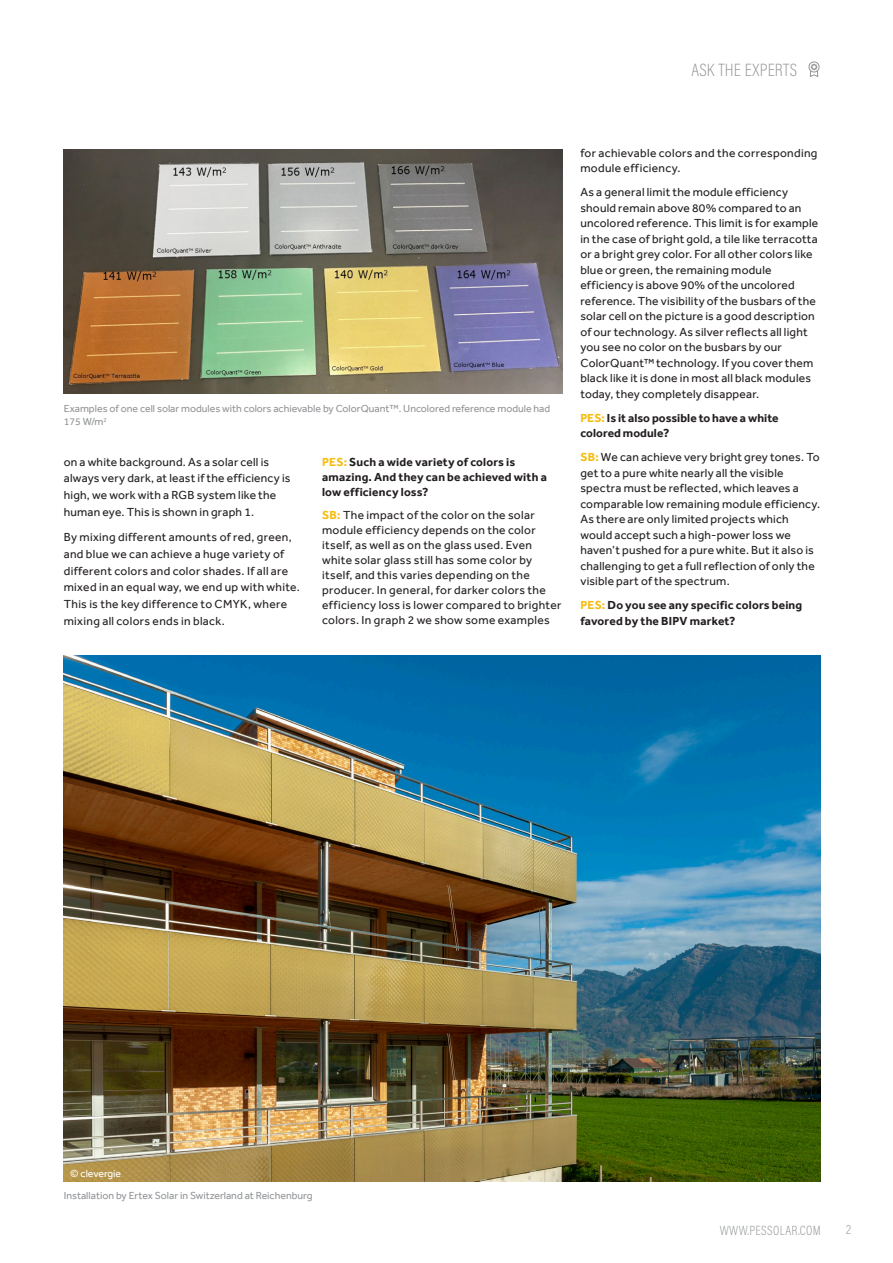
<style>
.page{position:relative;width:893px;height:1263px;background:#fff}
.page>*{position:absolute;margin:0;border:0;box-sizing:border-box;transform-origin:0 0}
.Page_head_2015{font:200 18px "Acumin Pro Cond";letter-spacing:.02em;color:#939598}
.t1{font:200 13.5px "Acumin Pro Cond";letter-spacing:.025em;color:#939598}
.Body_Copy_2015{font:12px/15.5px "Effra";letter-spacing:.02em;color:#231f20}
.Body_Copy_2015-2{font:700 12px/15px "Effra";letter-spacing:.015em;color:#231f20}
.CAPTIONS{font:10.5px/13.5px "Effra";color:#939598}
.CAPTIONS-2{font:10.5px "Effra";color:#fff}
.s1{color:#f6bc0f}
.s2{font-weight:700;color:#f6bc0f}
</style>
<div class="page">
<div style="left:809px;top:62px;width:10px;height:10px;border:1px solid #939598;border-radius:50%"></div>
<svg style="left:809px;top:63px;width:10px;height:14px"></svg>
<img style="left:64px;top:149px;width:498px;height:245px">
<img style="left:64px;top:656px;width:757px;height:525px">
<p class="Page_head_2015" style="left:691px;top:58px;width:107px">ASK THE EXPERTS</p>
<p class="CAPTIONS" style="left:64px;top:401px;width:488px">Examples of one cell solar modules with colors achievable by ColorQuant™. Uncolored reference module had<br>175 W/m<sup>2</sup></p>
<p class="Body_Copy_2015" style="left:64px;top:453px;width:228px;line-height:16.8px">on a white background. As a solar cell is always very dark, at least if the efficiency is high, we work with a RGB system like the human eye. This is shown in graph 1.</p>
<p class="Body_Copy_2015" style="left:64px;top:529px;width:238px;line-height:16.8px">By mixing different amounts of red, green, and blue we can achieve a huge variety of different colors and color shades. If all are mixed in an equal way, we end up with white.<br>This is the key difference to CMYK, where mixing all colors ends in black.</p>
<p class="Body_Copy_2015-2" style="left:322px;top:454px;width:226px"><span class="s1">PES:</span> Such a wide variety of colors is amazing. And they can be achieved with a low efficiency loss?</p>
<p class="Body_Copy_2015" style="left:322px;top:508px;width:241px;line-height:15px"><span class="s2">SB:</span> The impact of the color on the solar module efficiency depends on the color itself, as well as on the glass used. Even white solar glass still has some color by itself, and this varies depending on the producer. In general, for darker colors the efficiency loss is lower compared to brighter colors. In graph 2 we show some examples</p>
<p class="Body_Copy_2015" style="left:580px;top:145px;width:239px">for achievable colors and the corresponding module efficiency.</p>
<p class="Body_Copy_2015" style="left:580px;top:184px;width:239px">As a general limit the module efficiency should remain above 80% compared to an uncolored reference. This limit is for example in the case of bright gold, a tile like terracotta or a bright grey color. For all other colors like blue or green, the remaining module efficiency is above 90% of the uncolored reference. The visibility of the busbars of the solar cell on the picture is a good description of our technology. As silver reflects all light you see no color on the busbars by our ColorQuant™ technology. If you cover them black like it is done in most all black modules today, they completely disappear.</p>
<p class="Body_Copy_2015-2" style="left:580px;top:410px;width:200px;line-height:15.5px"><span class="s1">PES:</span> Is it also possible to have a white colored module?</p>
<p class="Body_Copy_2015" style="left:580px;top:449px;width:241px"><span class="s2">SB:</span> We can achieve very bright grey tones. To get to a pure white nearly all the visible spectra must be reflected, which leaves a comparable low remaining module efficiency.<br>As there are only limited projects which would accept such a high-power loss we haven’t pushed for a pure white. But it also is challenging to get a full reflection of only the visible part of the spectrum.</p>
<p class="Body_Copy_2015-2" style="left:580px;top:597px;width:223px;line-height:15.5px"><span class="s1">PES:</span> Do you see any specific colors being favored by the BIPV market?</p>
<p class="CAPTIONS-2" style="left:70px;top:1167px;width:53px">© clevergie</p>
<p class="CAPTIONS" style="left:64px;top:1189px;width:250px">Installation by Ertex Solar in Switzerland at Reichenburg</p>
<p class="t1" style="left:720px;top:1222px;width:102px">WWW.PESSOLAR.COM</p>
<p class="t1" style="left:846px;top:1221px;width:7px">2</p>
</div>
